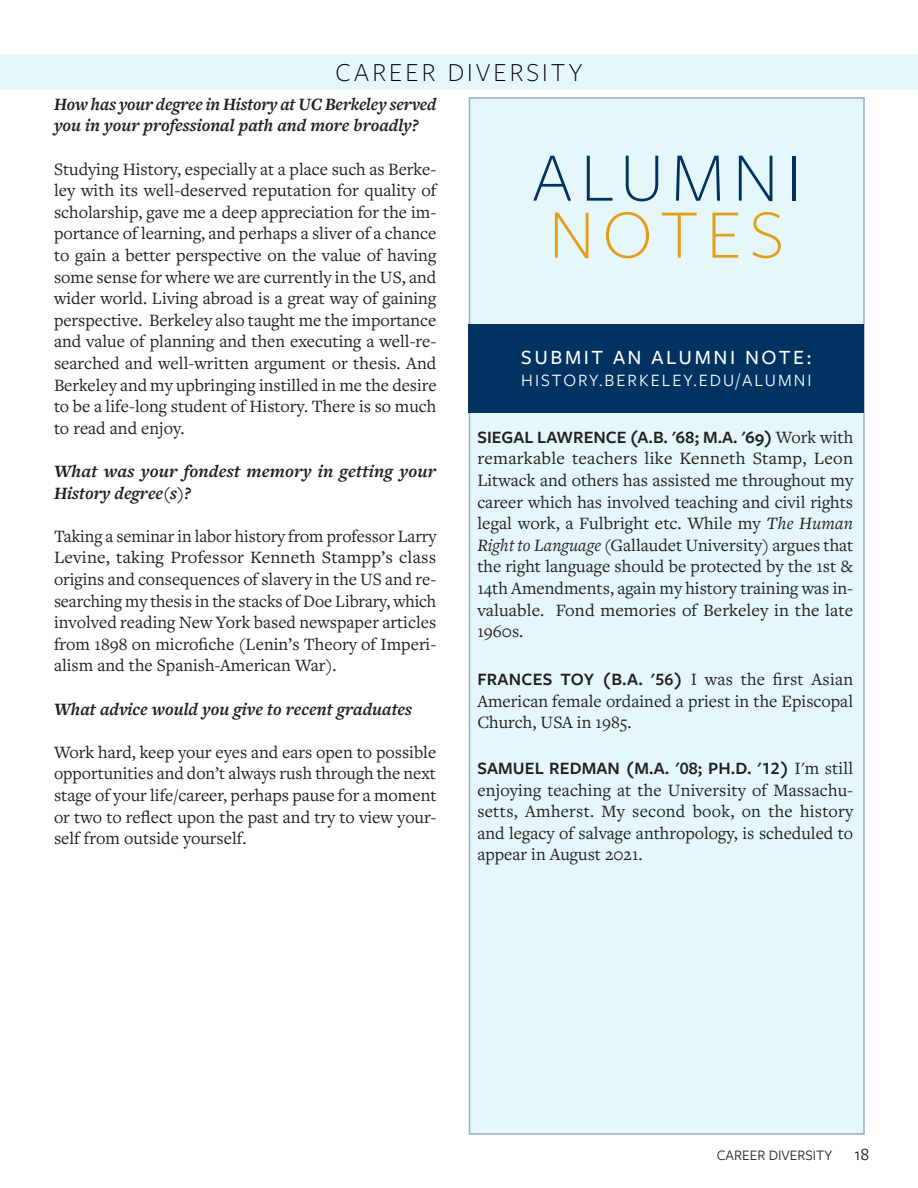
<style>
.page{position:relative;width:918px;height:1188px;background:#fff}
.page>*{position:absolute;margin:0;border:0;box-sizing:border-box;transform-origin:0 0}
.t1{font:300 72px/57px "Freight Sans Pro";letter-spacing:.11em;color:#003361}
.t2{font:300 27px "Freight Sans Pro";letter-spacing:.11em;color:#000}
.t3{font:500 21px "Freight Sans Pro";letter-spacing:.12em;color:#fff}
.Cal_History_Newslett{font:18px/21.6px "Freight Text Pro";color:#231f20;text-align:justify}
.Paragraph_Style_2{font:18px/21.6px "Freight Text Pro";color:#231f20;text-align:justify}
.Cal_History_Newslett-2{font:italic 700 18px/21.6px "Freight Text Pro";color:#231f20}
.t4{font:18px "Freight Sans Pro";letter-spacing:.11em;color:#fff}
.t5{font:18px "Freight Sans Pro";color:#231f20}
.t6{font:15px "Freight Sans Pro";color:#231f20}
.s1{color:#e09e19}
.s2{font-family:"Freight Sans Pro";font-weight:600}
.s3{font-style:italic}
</style>
<div class="page">
<div style="left:469px;top:97px;width:396px;height:1038px;background:#e6f7fb;border:2px solid #99adc0"></div>
<div style="left:469px;top:324px;width:395px;height:88px;background:#003361"></div>
<div style="left:0;top:54px;width:918px;height:36px;background:#e6f7fb"></div>
<hr style="left:917px;top:54px;width:1px;height:36px;background:#e09e19">
<p class="t2" style="left:336px;top:55px;width:248px">CAREER DIVERSITY</p>
<p class="Cal_History_Newslett-2" style="left:54px;top:93px;width:384px">How has your degree in History at UC Berkeley served you in your professional path and more broadly?</p>
<p class="Cal_History_Newslett" style="left:54px;top:157px;width:384px">Studying History, especially at a place such as Berke&shy;ley with its well-deserved reputation for quality of scholarship, gave me a deep appreciation for the im&shy;portance of learning, and perhaps a sliver of a chance to gain a better perspective on the value of having some sense for where we are currently in the US, and wider world. Living abroad is a great way of gaining perspective. Berkeley also taught me the importance and value of planning and then executing a well-re&shy;searched and well-written argument or thesis. And Berkeley and my upbringing instilled in me the desire to be a life-long student of History. There is so much to read and enjoy.</p>
<p class="Cal_History_Newslett-2" style="left:54px;top:460px;width:384px">What was your fondest memory in getting your<br>History degree(s)?</p>
<p class="Cal_History_Newslett" style="left:54px;top:525px;width:384px">Taking a seminar in labor history from professor Larry Levine, taking Professor Kenneth Stampp’s class origins and consequences of slavery in the US and re&shy;searching my thesis in the stacks of Doe Library, which involved reading New York based newspaper articles from 1898 on microfiche (Lenin’s Theory of Imperi&shy;alism and the Spanish-American War).</p>
<p class="Cal_History_Newslett-2" style="left:54px;top:697px;width:360px">What advice would you give to recent graduates</p>
<p class="Cal_History_Newslett" style="left:54px;top:741px;width:384px">Work hard, keep your eyes and ears open to possible opportunities and don’t always rush through the next stage of your life/career, perhaps pause for a moment or two to reflect upon the past and try to view your&shy;self from outside yourself.</p>
<p class="t1" style="left:531px;top:146px;width:271px">ALUMNI<br><span class="s1">NOTES</span></p>
<p class="t3" style="left:521px;top:344px;width:292px">SUBMIT AN ALUMNI NOTE:</p>
<p class="t4" style="left:521px;top:368px;width:292px">HISTORY.BERKELEY.EDU/ALUMNI</p>
<p class="Cal_History_Newslett" style="left:477px;top:426px;width:378px"><span class="s2">SIEGAL LAWRENCE (A.B. '68; M.A. '69)</span> Work with remarkable teachers like Kenneth Stamp, Leon Litwack and others has assisted me throughout my career which has involved teaching and civil rights legal work, a Fulbright etc. While my <span class="s3">The Human Right to Language</span> (Gallaudet University) argues that the right language should be protected by the 1st &amp; 14th Amendments, again my history training was in&shy;valuable. Fond memories of Berkeley in the late 1960s.</p>
<p class="Paragraph_Style_2" style="left:477px;top:668px;width:377px"><span class="s2">FRANCES TOY (B.A. '56)</span> I was the first Asian American female ordained a priest in the Episcopal Church, USA in 1985.</p>
<p class="Paragraph_Style_2" style="left:477px;top:757px;width:377px"><span class="s2">SAMUEL REDMAN (M.A. '08; PH.D. '12)</span> I'm still enjoying teaching at the University of Massachu&shy;setts, Amherst. My second book, on the history and legacy of salvage anthropology, is scheduled to appear in August 2021.</p>
<p class="t6" style="left:717px;top:1145px;width:117px">CAREER DIVERSITY</p>
<p class="t5" style="left:855px;top:1142px;width:16px">18</p>
</div>
